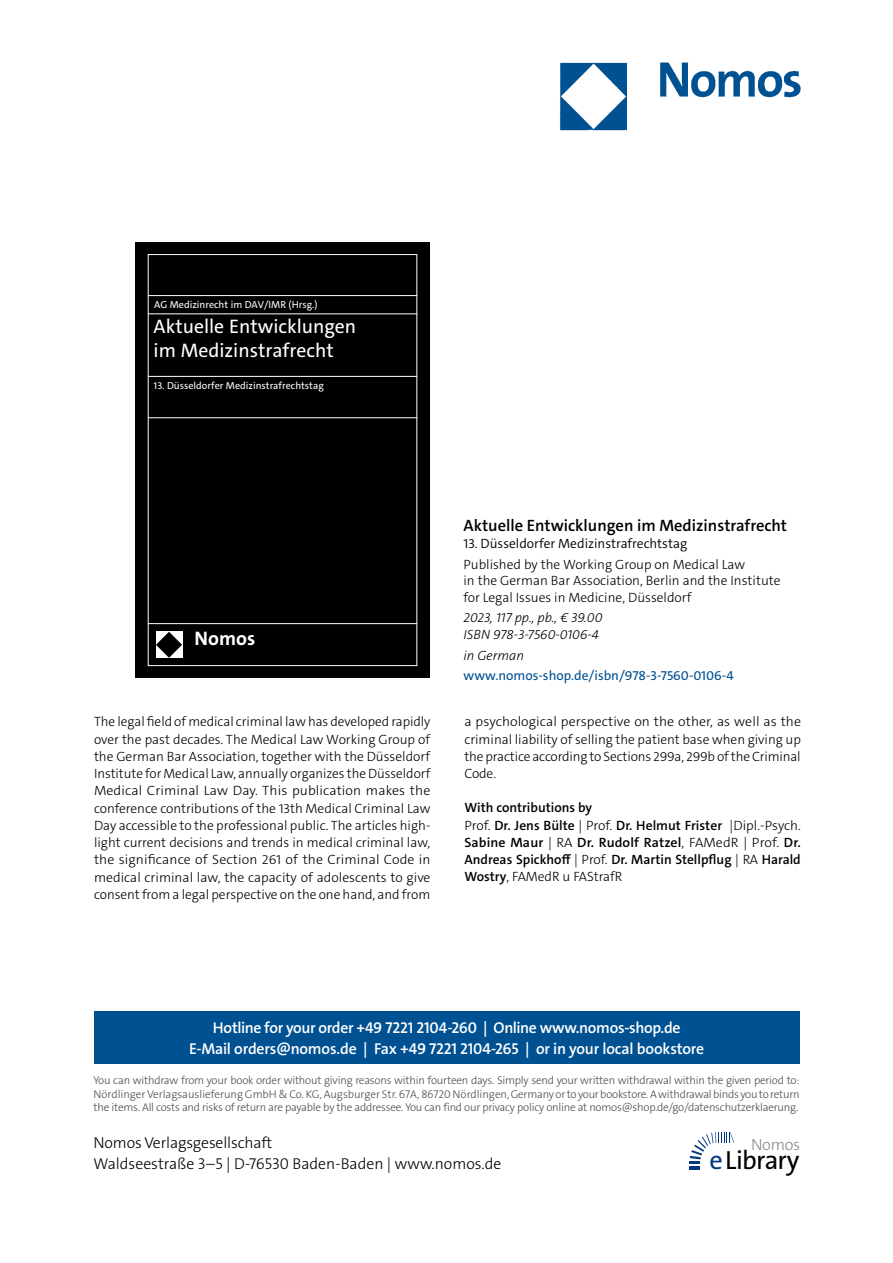
<style>
.page{position:relative;width:893px;height:1263px;background:#fff}
.page>*{position:absolute;margin:0;border:0;box-sizing:border-box;transform-origin:0 0}
.t1{font:26.4px "The Sans Os F";letter-spacing:-.03em;color:#000}
.t2{font:19.65px/23.5px "The Sans C5";color:#fff}
.t3{font:700 19.65px "The Sans C5";color:#fff}
._001_Buchtitel{font:600 16.5px "The Sans C5";color:#000}
.t4{font:300 16.2px "The Sans Os F";letter-spacing:-.02em;color:#87888a}
.t5{font:600 15.75px/21px "The Sans Os F";letter-spacing:-.02em;color:#fff;text-align:center}
.t6{font:300 15.75px/21px "The Sans Os F";color:#000}
._005_FließtextENGLISCH{font:300 13.5px/17.2px "The Sans C5";letter-spacing:-.01em;color:#000;text-align:justify}
._005_Fließtext{font:600 13.5px/17.2px "The Sans C5";color:#000;text-align:justify}
._003_Autor{font:300 13.5px/16.5px "The Sans C5";color:#000}
._004_Bibilo{font:italic 300 13.5px/16.5px "The Sans C5";color:#000}
.www_link{font:13.5px "The Sans C5";color:#005192}
._002_Untertitel{font:300 13.5px "The Sans C5";color:#000}
._005_FließtextENGLISCH-2{font:600 13.5px "The Sans C5";color:#000}
.t7{font:300 11.25px/13.5px "The Sans Os F";letter-spacing:-.02em;color:#4b4b4d;text-align:justify}
.t8{font:10.2px "The Sans C5";color:#fff}
.s1{font-weight:300}
.s2{color:#003882}
</style>
<div class="page">
<div style="left:94px;top:1011px;width:705px;height:52px;background:#005192"></div>
<hr style="left:689px;top:1166px;width:11px;height:4px;background:#003882">
<svg style="left:689px;top:1132px;width:45px;height:32px"></svg>
<img style="left:559px;top:62px;width:242px;height:69px">
<div style="left:135px;top:242px;width:295px;height:435px;background:#000"></div>
<div style="left:148px;top:254px;width:269px;height:412px;border:1px solid #fff"></div>
<hr style="left:148px;top:295px;width:269px;height:1px;background:#fff">
<hr style="left:148px;top:313px;width:269px;height:1px;background:#fff">
<hr style="left:148px;top:376px;width:269px;height:1px;background:#fff">
<hr style="left:148px;top:417px;width:269px;height:1px;background:#fff">
<hr style="left:148px;top:623px;width:269px;height:1px;background:#fff">
<div style="left:156px;top:631px;width:26px;height:27px;background:#fff"></div>
<svg style="left:156px;top:632px;width:26px;height:26px"></svg>
<p class="t8" style="left:154px;top:298px;width:165px">AG Medizinrecht im DAV/IMR (Hrsg.)</p>
<h2 class="t2" style="left:154px;top:315px;width:204px">Aktuelle Entwicklungen im Medizinstrafrecht</h2>
<p class="t8" style="left:154px;top:379px;width:172px">13. Düsseldorfer Medizinstrafrechtstag</p>
<h2 class="t3" style="left:195px;top:625px;width:62px">Nomos</h2>
<p class="_001_Buchtitel" style="left:463px;top:515px;width:325px">Aktuelle Entwicklungen im Medizinstrafrecht</p>
<p class="_002_Untertitel" style="left:463px;top:535px;width:225px">13. Düsseldorfer Medizinstrafrechtstag</p>
<p class="_003_Autor" style="left:463px;top:556px;width:319px">Published by the Working Group on Medical Law<br>in the German Bar Association, Berlin and the Institute for Legal Issues in Medicine, Düsseldorf</p>
<p class="_004_Bibilo" style="left:463px;top:610px;width:141px">2023, 117 pp., pb., € 39.00<br>ISBN 978-3-7560-0106-4</p>
<p class="_004_Bibilo" style="left:463px;top:647px;width:62px">in German</p>
<p class="www_link" style="left:463px;top:667px;width:272px">www.nomos-shop.de/isbn/978-3-7560-0106-4</p>
<p class="_005_FließtextENGLISCH" style="left:94px;top:713px;width:338px">The legal field of medical criminal law has developed rapidly over the past decades. The Medical Law Working Group of the German Bar Association, together with the Düsseldorf Institute for Medical Law, annually organizes the Düsseldorf Medical Criminal Law Day. This publication makes the conference contributions of the 13th Medical Criminal Law Day accessible to the professional public. The articles high&shy;light current decisions and trends in medical criminal law, the significance of Section 261 of the Criminal Code in medical criminal law, the capacity of adolescents to give consent from a legal perspective on the one hand, and from</p>
<p class="_005_FließtextENGLISCH" style="left:464px;top:713px;width:338px">a psychological perspective on the other, as well as the criminal liability of selling the patient base when giving up the practice according to Sections 299a, 299b of the Criminal Code.</p>
<p class="_005_FließtextENGLISCH-2" style="left:464px;top:799px;width:129px">With contributions by</p>
<p class="_005_Fließtext" style="left:464px;top:816px;width:338px"><span class="s1">Prof.</span> Dr. Jens Bülte <span class="s1">| Prof.</span> Dr. Helmut Frister <span class="s1">|Dipl.-Psych.<br></span>Sabine Maur <span class="s1">| RA</span> Dr. Rudolf Ratzel<span class="s1">, FAMedR | Prof.</span> Dr.<br>Andreas Spickhoff <span class="s1">| Prof.</span> Dr. Martin Stellpflug <span class="s1">| RA</span> Harald Wostry<span class="s1">, FAMedR u FAStrafR</span></p>
<p class="t5" style="left:189px;top:1017px;width:517px">Hotline for your order +49 7221 2104-260 | Online www.nomos-shop.de<br>E-Mail orders@nomos.de | Fax +49 7221 2104-265 | or in your local bookstore</p>
<p class="t7" style="left:94px;top:1074px;width:708px">You can withdraw from your book order without giving reasons within fourteen days. Simply send your written withdrawal within the given period to:<br>Nördlinger Verlagsauslieferung GmbH &amp; Co. KG, Augsburger Str. 67A, 86720 Nördlingen, Germany or to your bookstore. A withdrawal binds you to return the items. All costs and risks of return are payable by the addressee. You can find our privacy policy online at nomos@shop.de/go/datenschutzerklaerung.</p>
<p class="t6" style="left:94px;top:1133px;width:409px">Nomos Verlagsgesellschaft<br>Waldseestraße 3–5 | D-76530 Baden-Baden | www.nomos.de</p>
<p class="t4" style="left:751px;top:1134px;width:51px">Nomos</p>
<h1 class="t1" style="left:709px;top:1143px;width:91px"><span class="s2">e</span>Library</h1>
</div>
